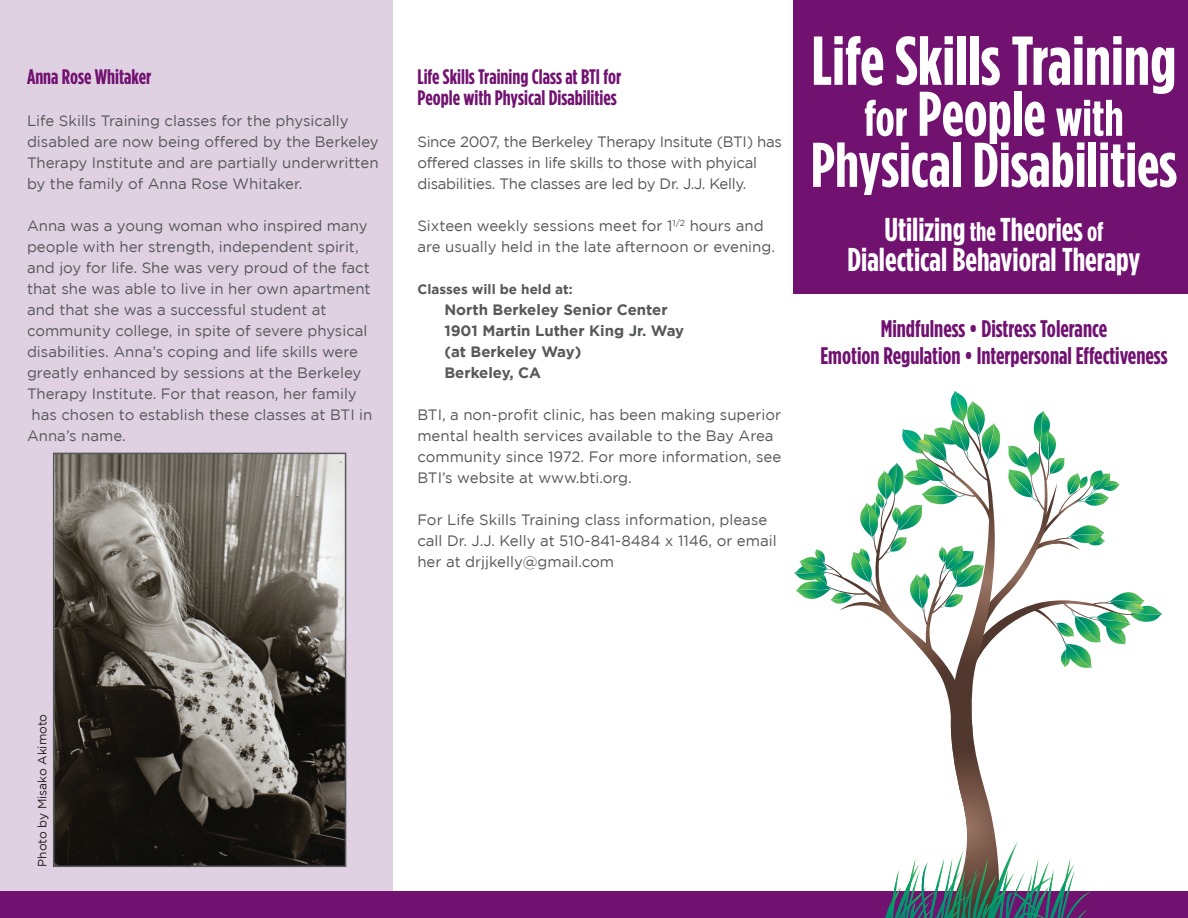
<style>
.page{position:relative;width:1188px;height:918px;background:#fff}
.page>*{position:absolute;margin:0;border:0;box-sizing:border-box;transform-origin:0 0}
.t1{font:700 69px "Gotham Condensed";color:#fff}
.t2{font:700 63px "Gotham Condensed";color:#fff}
.t3{font:700 51px "Gotham Condensed";color:#fff}
.t4{font:700 33px/30px "Gotham Condensed";color:#fff;text-align:center}
.t5{font:700 24px/27px "Gotham Condensed";color:#711271;text-align:center}
.t6{font:700 21px/21px "Gotham Condensed";color:#711271}
.t7{font:15px/21px "Gotham";color:#57585a}
.t8{font:15px/21px "Gotham";letter-spacing:-.02em;color:#57585a}
.t9{font:700 15px/21px "Gotham";color:#57585a}
.t10{font:700 13.5px "Gotham";color:#57585a}
.t11{font:12px "Gotham";color:#231f20}
.s1{font-size:63px}
.s2{font-size:27px}
</style>
<div class="page">
<div style="left:0;top:0;width:393px;height:917px;background:#dfd0e2"></div>
<div style="left:0;top:891px;width:1188px;height:27px;background:#711271"></div>
<div style="left:794px;top:0;width:394px;height:294px;background:#711271"></div>
<svg style="left:794px;top:391px;width:368px;height:527px"></svg>
<img style="left:56px;top:456px;width:287px;height:408px">
<div style="left:53px;top:453px;width:293px;height:414px;border:2px solid #57585a"></div>
<h3 class="t6" style="left:27px;top:65px;width:126px">Anna Rose Whitaker</h3>
<p class="t7" style="left:27px;top:110px;width:353px">Life Skills Training classes for the physically disabled are now being offered by the Berkeley Therapy Institute and are partially underwritten by the family of Anna Rose Whitaker.</p>
<p class="t7" style="left:27px;top:215px;width:342px">Anna was a young woman who inspired many</p>
<p class="t7" style="left:27px;top:236px;width:333px">people with her strength, independent spirit,</p>
<p class="t7" style="left:27px;top:257px;width:344px">and joy for life. She was very proud of the fact</p>
<p class="t7" style="left:27px;top:278px;width:345px">that she was able to live in her own apartment</p>
<p class="t7" style="left:27px;top:299px;width:301px">and that she was a successful student at</p>
<p class="t7" style="left:27px;top:320px;width:342px">community college, in spite of severe physical</p>
<p class="t7" style="left:27px;top:341px;width:333px">disabilities. Anna’s coping and life skills were</p>
<p class="t7" style="left:27px;top:362px;width:336px">greatly enhanced by sessions at the Berkeley</p>
<p class="t7" style="left:27px;top:383px;width:331px">Therapy Institute. For that reason, her family</p>
<p class="t7" style="left:32px;top:404px;width:342px">has chosen to establish these classes at BTI in</p>
<p class="t7" style="left:27px;top:425px;width:100px">Anna’s name.</p>
<h3 class="t6" style="left:417px;top:65px;width:205px">Life Skills Training Class at BTI for<br>People with Physical Disabilities</h3>
<p class="t8" style="left:417px;top:131px;width:366px">Since 2007, the Berkeley Therapy Insitute (BTI) has offered classes in life skills to those with phyical disabilities. The classes are led by Dr. J.J. Kelly.</p>
<p class="t7" style="left:417px;top:215px;width:359px">Sixteen weekly sessions meet for 1<sup>1/2</sup> hours and are usually held in the late afternoon or evening.</p>
<p class="t10" style="left:417px;top:281px;width:157px">Classes will be held at:</p>
<p class="t9" style="left:444px;top:298px;width:241px">North Berkeley Senior Center<br>1901 Martin Luther King Jr. Way (at Berkeley Way)<br>Berkeley, CA</p>
<p class="t7" style="left:417px;top:404px;width:365px">BTI, a non-profit clinic, has been making superior mental health services available to the Bay Area community since 1972. For more information, see BTI’s website at www.bti.org.</p>
<p class="t7" style="left:417px;top:509px;width:361px">For Life Skills Training class information, please call Dr. J.J. Kelly at 510-841-8484 x 1146, or email her at drjjkelly@gmail.com</p>
<h1 class="t1" style="left:811px;top:22px;width:367px">Life Skills Training</h1>
<h3 class="t3" style="left:864px;top:89px;width:261px">for <span class="s1">People</span> with</h3>
<h2 class="t2" style="left:811px;top:129px;width:368px">Physical Disabilities</h2>
<h3 class="t4" style="left:847px;top:213px;width:294px">Utilizing <span class="s2">the</span> Theories <span class="s2">of<br></span>Dialectical Behavioral Therapy</h3>
<h3 class="t5" style="left:820px;top:314px;width:349px">Mindfulness • Distress Tolerance<br>Emotion Regulation • Interpersonal Effectiveness</h3>
<p class="t11" style="left:36px;top:867px;width:154px;rotate:-90deg">Photo by Misako Akimoto</p>
</div>
